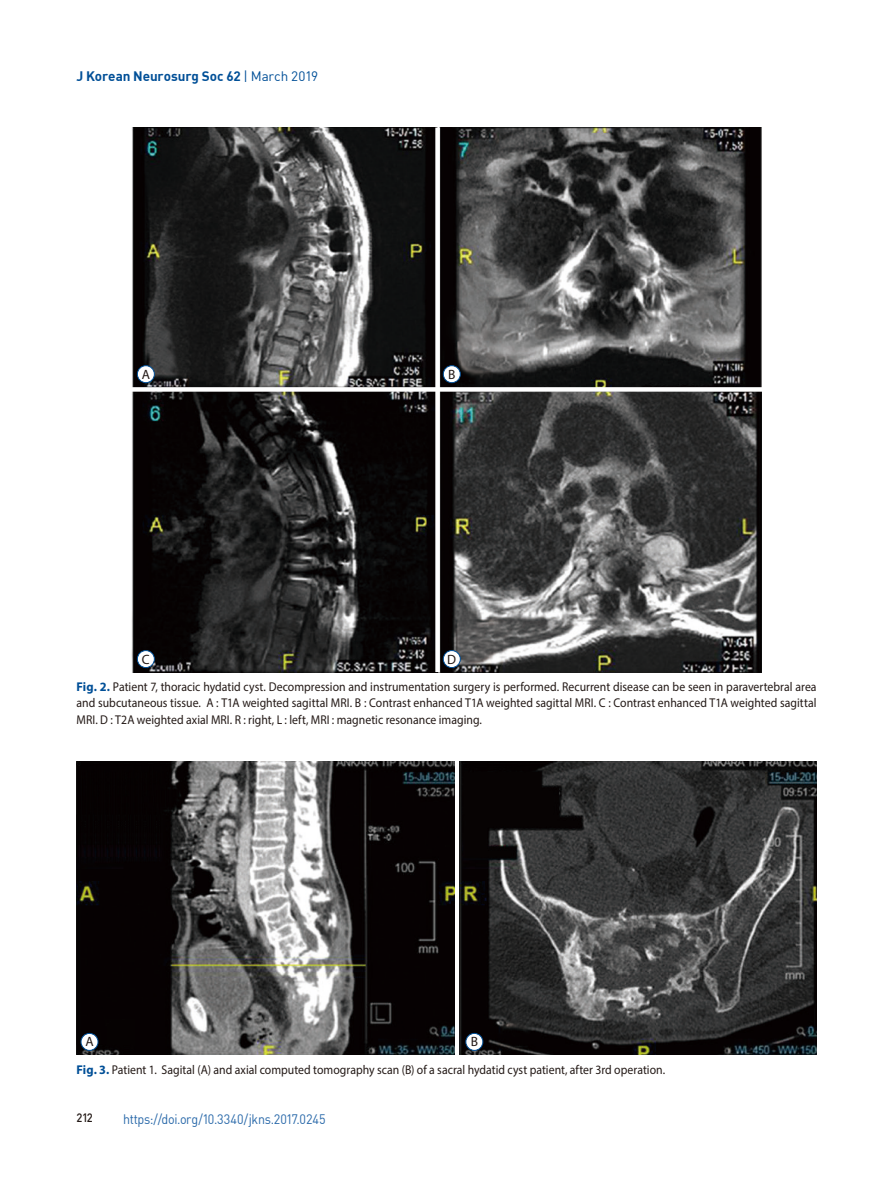
<style>
.page{position:relative;width:893px;height:1191px;background:#fff}
.page>*{position:absolute;margin:0;border:0;box-sizing:border-box;transform-origin:0 0}
.t1{font:13.5px "DIN";letter-spacing:-.02em;color:#2868a9;scale:.93 1}
.t2{font:700 13.5px "DIN";letter-spacing:-.005em;color:#004f97}
.t3{font:13.5px "Myriad Pro";color:#231916}
.t4{font:12.75px/16.5px "Myriad Pro";letter-spacing:.005em;color:#231916;text-align:justify;scale:.92 1}
.t5{font:12px "Dinmed";color:#231916;scale:.93 1}
.s1{font-weight:400}
.s2{font-weight:700;color:#004f97}
</style>
<div class="page">
<img style="left:132px;top:128px;width:629px;height:544px">
<div style="left:77px;top:387px;width:739px;height:5px;background:#fff"></div>
<div style="left:435px;top:128px;width:5px;height:544px;background:#fff"></div>
<div style="left:137px;top:366px;width:17px;height:17px;background:#fff;border-radius:50%"></div>
<div style="left:137px;top:365px;width:18px;height:18px;border:1px solid #004f97;border-radius:50%"></div>
<div style="left:137px;top:650px;width:17px;height:17px;background:#fff;border-radius:50%"></div>
<div style="left:137px;top:650px;width:18px;height:18px;border:1px solid #004f97;border-radius:50%"></div>
<div style="left:443px;top:366px;width:17px;height:17px;background:#fff;border-radius:50%"></div>
<div style="left:443px;top:365px;width:18px;height:18px;border:1px solid #004f97;border-radius:50%"></div>
<div style="left:443px;top:650px;width:17px;height:17px;background:#fff;border-radius:50%"></div>
<div style="left:443px;top:650px;width:18px;height:18px;border:1px solid #004f97;border-radius:50%"></div>
<img style="left:459px;top:761px;width:357px;height:293px">
<img style="left:77px;top:761px;width:378px;height:293px">
<div style="left:81px;top:1033px;width:17px;height:17px;background:#fff;border-radius:50%"></div>
<div style="left:81px;top:1033px;width:17px;height:17px;border:1px solid #004f97;border-radius:50%"></div>
<div style="left:466px;top:1033px;width:17px;height:17px;background:#fff;border-radius:50%"></div>
<div style="left:466px;top:1033px;width:17px;height:17px;border:1px solid #004f97;border-radius:50%"></div>
<p class="t2" style="left:76px;top:68px;width:243px">J Korean Neurosurg Soc 62 <span class="s1">| March 2019</span></p>
<p class="t3" style="left:142px;top:366px;width:10px">A</p>
<p class="t3" style="left:142px;top:651px;width:9px">C</p>
<p class="t3" style="left:448px;top:366px;width:9px">B</p>
<p class="t3" style="left:447px;top:651px;width:10px">D</p>
<p class="t4" style="left:77px;top:678px;width:806px"><span class="s2">Fig. 2.</span> Patient 7, thoracic hydatid cyst. Decompression and instrumentation surgery is performed. Recurrent disease can be seen in paravertebral area and subcutaneous tissue. A : T1A weighted sagittal MRI. B : Contrast enhanced T1A weighted sagittal MRI. C : Contrast enhanced T1A weighted sagittal MRI. D : T2A weighted axial MRI. R : right, L : left, MRI : magnetic resonance imaging.</p>
<p class="t3" style="left:85px;top:1033px;width:10px">A</p>
<p class="t3" style="left:471px;top:1033px;width:9px">B</p>
<p class="t4" style="left:77px;top:1060px;width:641px"><span class="s2">Fig. 3.</span> Patient 1. Sagital (A) and axial computed tomography scan (B) of a sacral hydatid cyst patient, after 3rd operation.</p>
<p class="t5" style="left:77px;top:1109px;width:19px">212</p>
<p class="t1" style="left:123px;top:1110px;width:219px">https://doi.org/10.3340/jkns.2017.0245</p>
</div>
